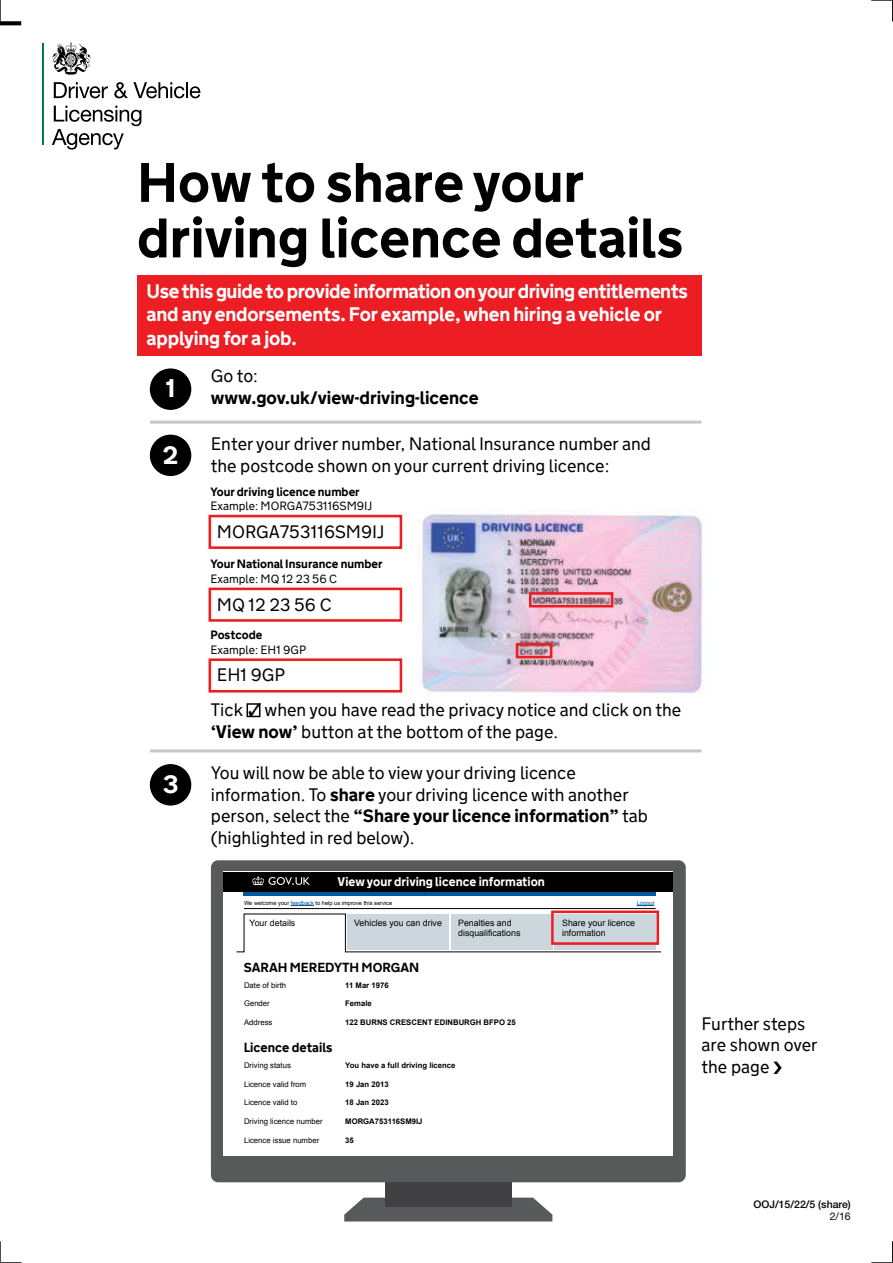
<style>
.page{position:relative;width:893px;height:1263px;background:#fff}
.page>*{position:absolute;margin:0;border:0;box-sizing:border-box;transform-origin:0 0}
.t1{font:700 55.5px/55.5px "GDS Transport Website";color:#000}
.t2{font:700 25.5px "GDS Transport Website";color:#fff}
.t3{font:700 19.5px/23.4px "GDS Transport Website";letter-spacing:-.02em;color:#fff}
.t4{font:18px/21.6px "GDS Transport Website";color:#000}
.t5{font:700 18px "GDS Transport Website";color:#000}
.t6{font:700 13.05px "GDS Transport Website";color:#000}
.t7{font:700 12.6px "GDS Transport Website";color:#fff}
.t8{font:700 12px "GDS Transport Website";color:#000}
.t9{font:12px "GDS Transport Website";color:#000}
.t10{font:500 10.5px "Helvetica Neue";color:#000}
.t11{font:10.5px "Helvetica Neue";color:#000}
.t12{font:8.85px/10.6px "Arial";color:#000}
.t13{font:700 7.8px "Arial";color:#000}
.t14{font:7.8px "Arial";color:#000}
.t15{font:5.7px "Arial";color:#000}
.t16{font:5.7px "Arial";color:#00589e}
.s1{font-weight:700}
.s2{color:#00589e}
</style>
<div class="page">
<svg style="left:0;top:0;width:1px;height:21px"></svg>
<svg style="left:871px;top:0;width:22px;height:21px"></svg>
<svg style="left:0;top:1241px;width:22px;height:22px"></svg>
<svg style="left:871px;top:1241px;width:22px;height:22px"></svg>
<svg style="left:0;top:21px;width:21px;height:4px"></svg>
<hr style="left:43px;top:43px;width:1px;height:102px;background:#007663">
<svg style="left:54px;top:82px;width:54px;height:16px"></svg>
<svg style="left:114px;top:82px;width:86px;height:16px"></svg>
<svg style="left:52px;top:106px;width:89px;height:44px"></svg>
<svg style="left:52px;top:43px;width:39px;height:32px"></svg>
<div style="left:246px;top:703px;width:14px;height:14px;border:2px solid #000"></div>
<div style="left:137px;top:275px;width:565px;height:81px;background:#ed1d24"></div>
<img style="left:417px;top:510px;width:285px;height:184px">
<div style="left:529px;top:592px;width:84px;height:15px;border:3px solid #ed1d24"></div>
<div style="left:516px;top:643px;width:36px;height:15px;border:3px solid #ed1d24"></div>
<hr style="left:150px;top:421px;width:552px;height:3px;background:#c7c8ca">
<hr style="left:150px;top:749px;width:552px;height:3px;background:#c7c8ca">
<div style="left:150px;top:368px;width:41px;height:42px;background:#000;border-radius:50%"></div>
<div style="left:150px;top:435px;width:41px;height:41px;background:#000;border-radius:50%"></div>
<div style="left:150px;top:764px;width:41px;height:41px;background:#000;border-radius:50%"></div>
<svg style="left:344px;top:1197px;width:208px;height:24px"></svg>
<div style="left:385px;top:1167px;width:127px;height:40px;background:#414042"></div>
<div style="left:211px;top:860px;width:475px;height:322px;background:#58595b;border-radius:7px"></div>
<div style="left:224px;top:872px;width:449px;height:284px;background:#fff"></div>
<div style="left:244px;top:891px;width:412px;height:5px;background:#00589e"></div>
<svg style="left:637px;top:905px;width:17px;height:1px"></svg>
<svg style="left:291px;top:905px;width:23px;height:1px"></svg>
<div style="left:224px;top:872px;width:449px;height:19px;background:#000"></div>
<svg style="left:252px;top:876px;width:58px;height:9px"></svg>
<hr style="left:244px;top:908px;width:412px;height:1px;background:#000">
<svg style="left:236px;top:913px;width:425px;height:39px"></svg>
<div style="left:451px;top:914px;width:101px;height:36px;background:#ccd7dd"></div>
<div style="left:554px;top:914px;width:102px;height:36px;background:#ccd7dd"></div>
<div style="left:347px;top:914px;width:102px;height:36px;background:#ccd7dd"></div>
<div style="left:209px;top:515px;width:193px;height:34px;border:3px solid #ed1d24"></div>
<div style="left:209px;top:588px;width:193px;height:34px;border:3px solid #ed1d24"></div>
<div style="left:209px;top:658px;width:193px;height:34px;border:3px solid #ed1d24"></div>
<div style="left:551px;top:910px;width:108px;height:35px;border:3px solid #ed1d24"></div>
<h1 class="t1" style="left:137px;top:157px;width:548px">How to share your driving licence details</h1>
<p class="t3" style="left:147px;top:280px;width:543px">Use this guide to provide information on your driving entitlements and any endorsements. For example, when hiring a vehicle or applying for a job.</p>
<h2 class="t2" style="left:166px;top:374px;width:11px">1</h2>
<h2 class="t2" style="left:163px;top:440px;width:17px">2</h2>
<h2 class="t2" style="left:163px;top:770px;width:17px">3</h2>
<p class="t4" style="left:211px;top:365px;width:49px">Go to:</p>
<p class="t5" style="left:211px;top:387px;width:269px">www.gov.uk/view-driving-licence</p>
<p class="t4" style="left:211px;top:433px;width:442px">Enter your driver number, National Insurance number and the postcode shown on your current driving licence:</p>
<p class="t8" style="left:210px;top:485px;width:151px">Your driving licence number</p>
<p class="t9" style="left:210px;top:499px;width:164px">Example: MORGA753116SM9IJ</p>
<p class="t4" style="left:217px;top:521px;width:169px">MORGA753116SM9IJ</p>
<p class="t8" style="left:210px;top:557px;width:174px">Your National Insurance number</p>
<p class="t9" style="left:210px;top:572px;width:128px">Example: MQ 12 23 56 C</p>
<p class="t4" style="left:217px;top:594px;width:116px">MQ 12 23 56 C</p>
<p class="t8" style="left:210px;top:628px;width:53px">Postcode</p>
<p class="t9" style="left:210px;top:643px;width:97px">Example: EH1 9GP</p>
<p class="t4" style="left:217px;top:664px;width:70px">EH1 9GP</p>
<p class="t4" style="left:211px;top:699px;width:472px">Tick ✓ when you have read the privacy notice and click on the <span class="s1">‘View now’</span> button at the bottom of the page.</p>
<p class="t4" style="left:211px;top:762px;width:438px">You will now be able to view your driving licence information. To <span class="s1">share</span> your driving licence with another person, select the <span class="s1">“Share your licence information”</span> tab (highlighted in red below).</p>
<p class="t7" style="left:338px;top:874px;width:209px">View your driving licence information</p>
<p class="t15" style="left:244px;top:899px;width:150px">We welcome your <span class="s2">feedback</span> to help us improve this service</p>
<p class="t16" style="left:637px;top:899px;width:19px">Logout</p>
<p class="t12" style="left:250px;top:917px;width:47px">Your details</p>
<p class="t12" style="left:354px;top:917px;width:89px">Vehicles you can drive</p>
<p class="t12" style="left:458px;top:917px;width:64px">Penalties and disqualifications</p>
<p class="t12" style="left:562px;top:917px;width:75px">Share your licence information</p>
<p class="t6" style="left:244px;top:960px;width:177px">SARAH MEREDYTH MORGAN</p>
<p class="t14" style="left:244px;top:980px;width:44px">Date of birth</p>
<p class="t13" style="left:345px;top:980px;width:45px">11 Mar 1976</p>
<p class="t14" style="left:244px;top:998px;width:27px">Gender</p>
<p class="t13" style="left:345px;top:998px;width:28px">Female</p>
<p class="t14" style="left:244px;top:1017px;width:30px">Address</p>
<p class="t13" style="left:345px;top:1017px;width:172px">122 BURNS CRESCENT EDINBURGH BFPO 25</p>
<p class="t14" style="left:244px;top:1060px;width:48px">Driving status</p>
<p class="t13" style="left:345px;top:1060px;width:112px">You have a full driving licence</p>
<p class="t14" style="left:244px;top:1079px;width:64px">Licence valid from</p>
<p class="t13" style="left:345px;top:1078px;width:45px">19 Jan 2013</p>
<p class="t14" style="left:244px;top:1097px;width:55px">Licence valid to</p>
<p class="t13" style="left:345px;top:1097px;width:45px">18 Jan 2023</p>
<p class="t14" style="left:244px;top:1116px;width:80px">Driving licence number</p>
<p class="t13" style="left:345px;top:1116px;width:79px">MORGA753116SM9IJ</p>
<p class="t14" style="left:244px;top:1135px;width:77px">Licence issue number</p>
<p class="t13" style="left:345px;top:1135px;width:10px">35</p>
<p class="t6" style="left:244px;top:1040px;width:90px">Licence details</p>
<p class="t4" style="left:702px;top:1013px;width:118px">Further steps are shown over the page</p>
<p class="t10" style="left:753px;top:1197px;width:99px">OOJ/15/22/5 (share)</p>
<p class="t11" style="left:830px;top:1210px;width:23px">2/16</p>
</div>
